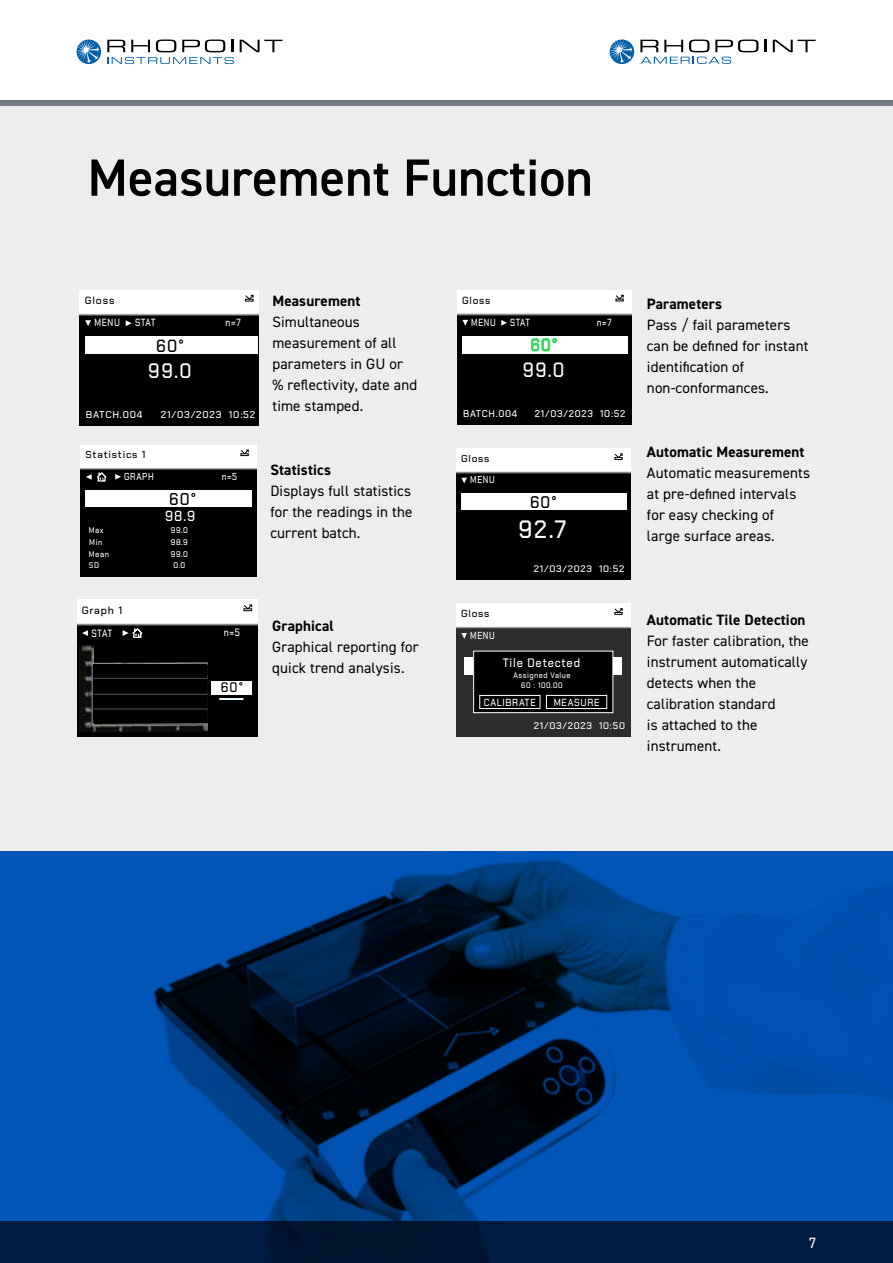
<style>
.page{position:relative;width:893px;height:1263px;background:#fff}
.page>*{position:absolute;margin:0;border:0;box-sizing:border-box;transform-origin:0 0}
.t1{font:600 52.5px "DIN2014";color:#000}
.t2{font:500 25.2px "Chakra Petch";color:#fff;scale:.91 1}
.t3{font:500 21px "Chakra Petch";color:#fff;scale:.91 1}
.t4{font:500 20.7px "Chakra Petch";color:#fff;scale:.88 1}
.t5{font:500 17.7px "Chakra Petch";color:#000;scale:.91 1}
.t6{font:500 17.4px "Chakra Petch";color:#36d85c;scale:.88 1}
.t7{font:500 17.1px "Chakra Petch";color:#000;scale:.91 1}
.t8{font:500 16.95px "Chakra Petch";color:#000;scale:.91 1}
.t9{font:15px/21px "DIN2014";letter-spacing:.01em;color:#000}
.t10{font:700 15px "DIN2014";letter-spacing:.01em;color:#000}
.t11{font:15px "DIN2014";color:#fff}
.t12{font:500 14.55px "Chakra Petch";color:#fff;scale:.91 1}
.t13{font:500 13.95px "Chakra Petch";color:#000;scale:.91 1}
.t14{font:500 12.3px "Chakra Petch";letter-spacing:.08em;color:#fff;scale:.89 1}
.t15{font:500 10.5px "Chakra Petch";letter-spacing:.055em;color:#fff;scale:.82 1}
.t16{font:500 10.5px "Chakra Petch";letter-spacing:.08em;color:#000}
.t17{font:500 10.35px "Chakra Petch";letter-spacing:.065em;color:#fff;scale:.8 1}
.t18{font:500 10.35px "Chakra Petch";letter-spacing:.08em;color:#000}
.t19{font:500 10.2px "Chakra Petch";letter-spacing:.08em;color:#fff;scale:.89 1}
.t20{font:500 10.2px "Chakra Petch";letter-spacing:.08em;color:#000}
.t21{font:500 10.2px "Chakra Petch";letter-spacing:.08em;color:#fff;scale:.81 1}
.t22{font:500 10.05px "Chakra Petch";letter-spacing:.08em;color:#000}
.t23{font:500 10.05px "Chakra Petch";letter-spacing:.08em;color:#fff;scale:.82 1}
.t24{font:500 9.9px "Chakra Petch";letter-spacing:.08em;color:#fff}
.t25{font:500 9.75px "Chakra Petch";letter-spacing:.08em;color:#fff}
.t26{font:500 9.6px "Chakra Petch";letter-spacing:.08em;color:#fff}
.t27{font:500 9.45px "Chakra Petch";letter-spacing:.08em;color:#fff}
.t28{font:500 8.25px/11.7px "Chakra Petch";letter-spacing:.08em;color:#fff;scale:.91 1}
.t29{font:500 7.95px/9.6px "Chakra Petch";letter-spacing:.08em;color:#fff;text-align:center;scale:.89 1}
</style>
<div class="page">
<img style="left:0;top:851px;width:893px;height:370px">
<div style="left:0;top:100px;width:893px;height:6px;background:#747b83"></div>
<svg style="left:240px;top:40px;width:42px;height:12px"></svg>
<svg style="left:107px;top:40px;width:127px;height:24px"></svg>
<svg style="left:77px;top:40px;width:24px;height:24px"></svg>
<svg style="left:77px;top:40px;width:22px;height:23px"></svg>
<svg style="left:764px;top:40px;width:2px;height:12px"></svg>
<svg style="left:773px;top:40px;width:43px;height:12px"></svg>
<svg style="left:610px;top:40px;width:24px;height:24px"></svg>
<svg style="left:610px;top:40px;width:22px;height:23px"></svg>
<svg style="left:640px;top:40px;width:118px;height:24px"></svg>
<svg style="left:0;top:1221px;width:893px;height:42px;background:#00193d"></svg>
<div style="left:0;top:106px;width:893px;height:745px;background:#ededed"></div>
<div style="left:81px;top:445px;width:176px;height:22px;background:#fff"></div>
<div style="left:81px;top:468px;width:176px;height:108px;background:#000"></div>
<div style="left:86px;top:490px;width:166px;height:17px;background:#fff"></div>
<hr style="left:81px;top:467px;width:176px;height:3px;background:#fff">
<svg style="left:240px;top:449px;width:9px;height:7px"></svg>
<svg style="left:115px;top:474px;width:6px;height:6px"></svg>
<svg style="left:86px;top:472px;width:21px;height:10px"></svg>
<div style="left:77px;top:599px;width:181px;height:24px;background:#fff"></div>
<div style="left:77px;top:624px;width:181px;height:113px;background:#000"></div>
<hr style="left:77px;top:623px;width:181px;height:2px;background:#fff">
<svg style="left:243px;top:604px;width:9px;height:7px"></svg>
<svg style="left:82px;top:630px;width:6px;height:6px"></svg>
<svg style="left:123px;top:628px;width:20px;height:10px"></svg>
<img style="left:80px;top:645px;width:127px;height:86px">
<div style="left:211px;top:681px;width:41px;height:13px;background:#fff"></div>
<hr style="left:219px;top:698px;width:24px;height:2px;background:#eaf7ff">
<div style="left:94px;top:643px;width:114px;height:19px;background:#000"></div>
<div style="left:94px;top:664px;width:113px;height:59px;background:#000"></div>
<hr style="left:94px;top:694px;width:113px;height:1px;background:#4b5b4d">
<hr style="left:94px;top:678px;width:113px;height:1px;background:#4b5b4d">
<hr style="left:94px;top:709px;width:113px;height:1px;background:#4b5b4d">
<div style="left:457px;top:290px;width:175px;height:23px;background:#fff"></div>
<div style="left:457px;top:314px;width:175px;height:110px;background:#000"></div>
<div style="left:462px;top:336px;width:165px;height:17px;background:#fff"></div>
<hr style="left:457px;top:313px;width:175px;height:2px;background:#fff">
<svg style="left:615px;top:295px;width:9px;height:6px"></svg>
<svg style="left:462px;top:320px;width:6px;height:6px"></svg>
<svg style="left:531px;top:338px;width:26px;height:14px"></svg>
<svg style="left:501px;top:320px;width:6px;height:6px"></svg>
<div style="left:456px;top:603px;width:175px;height:23px;background:#fff"></div>
<div style="left:456px;top:627px;width:175px;height:109px;background:#2d2d2d"></div>
<hr style="left:456px;top:626px;width:175px;height:2px;background:#fff">
<svg style="left:614px;top:608px;width:9px;height:6px"></svg>
<svg style="left:461px;top:633px;width:6px;height:6px"></svg>
<div style="left:464px;top:657px;width:158px;height:17px;background:#fff"></div>
<div style="left:474px;top:651px;width:139px;height:62px;background:#000"></div>
<div style="left:473px;top:651px;width:140px;height:62px;border:1px solid #fff"></div>
<div style="left:480px;top:695px;width:60px;height:14px;border:1px solid #fff"></div>
<div style="left:546px;top:695px;width:61px;height:14px;border:1px solid #fff"></div>
<div style="left:456px;top:449px;width:175px;height:22px;background:#fff"></div>
<div style="left:456px;top:472px;width:175px;height:107px;background:#000"></div>
<div style="left:461px;top:493px;width:165px;height:17px;background:#fff"></div>
<hr style="left:456px;top:471px;width:175px;height:2px;background:#fff">
<svg style="left:614px;top:453px;width:9px;height:7px"></svg>
<svg style="left:461px;top:478px;width:6px;height:5px"></svg>
<div style="left:80px;top:290px;width:179px;height:23px;background:#fff"></div>
<div style="left:80px;top:314px;width:179px;height:112px;background:#000"></div>
<div style="left:85px;top:337px;width:172px;height:17px;background:#fff"></div>
<hr style="left:80px;top:313px;width:179px;height:3px;background:#fff">
<svg style="left:245px;top:295px;width:9px;height:6px"></svg>
<svg style="left:85px;top:320px;width:6px;height:6px"></svg>
<svg style="left:126px;top:320px;width:6px;height:6px"></svg>
<h1 class="t1" style="left:87px;top:153px;width:507px">Measurement Function</h1>
<p class="t16" style="left:85px;top:294px;width:31px">Gloss</p>
<p class="t15" style="left:94px;top:316px;width:33px">MENU</p>
<p class="t15" style="left:135px;top:316px;width:27px">STAT</p>
<p class="t5" style="left:156px;top:335px;width:32px">60°</p>
<h3 class="t3" style="left:148px;top:359px;width:49px">99.0</h3>
<p class="t15" style="left:226px;top:316px;width:20px">n=7</p>
<p class="t24" style="left:86px;top:409px;width:58px">BATCH.004</p>
<p class="t24" style="left:161px;top:409px;width:96px">21/03/2023 10:52</p>
<p class="t10" style="left:272px;top:294px;width:90px">Measurement</p>
<p class="t9" style="left:272px;top:312px;width:146px">Simultaneous measurement of all parameters in GU or % reflectivity, date and time stamped.</p>
<p class="t18" style="left:462px;top:294px;width:30px">Gloss</p>
<p class="t17" style="left:471px;top:316px;width:32px">MENU</p>
<p class="t17" style="left:510px;top:316px;width:26px">STAT</p>
<p class="t6" style="left:530px;top:335px;width:32px">60°</p>
<h3 class="t4" style="left:523px;top:358px;width:49px">99.0</h3>
<p class="t17" style="left:597px;top:316px;width:20px">n=7</p>
<p class="t25" style="left:463px;top:408px;width:56px">BATCH.004</p>
<p class="t25" style="left:535px;top:408px;width:92px">21/03/2023 10:52</p>
<p class="t10" style="left:647px;top:297px;width:77px">Parameters</p>
<p class="t9" style="left:647px;top:315px;width:163px">Pass / fail parameters can be defined for instant identification of non-conformances.</p>
<p class="t22" style="left:86px;top:449px;width:61px">Statistics 1</p>
<p class="t23" style="left:124px;top:470px;width:38px">GRAPH</p>
<p class="t23" style="left:222px;top:470px;width:20px">n=5</p>
<p class="t12" style="left:165px;top:508px;width:35px">98.9</p>
<p class="t7" style="left:169px;top:489px;width:31px">60°</p>
<p class="t28" style="left:89px;top:525px;width:24px">Max<br>Min<br>Mean<br>SD</p>
<p class="t28" style="left:171px;top:525px;width:20px;text-align:center">99.0<br>98.9<br>99.0<br>0.0</p>
<p class="t10" style="left:270px;top:462px;width:62px">Statistics</p>
<p class="t9" style="left:270px;top:480px;width:143px;text-align:justify">Displays full statistics for the readings in the current batch.</p>
<p class="t22" style="left:461px;top:453px;width:30px">Gloss</p>
<p class="t23" style="left:470px;top:474px;width:31px">MENU</p>
<p class="t8" style="left:530px;top:492px;width:31px">60°</p>
<h2 class="t2" style="left:518px;top:514px;width:54px">92.7</h2>
<p class="t27" style="left:534px;top:563px;width:92px">21/03/2023 10:52</p>
<p class="t10" style="left:647px;top:444px;width:159px">Automatic Measurement</p>
<p class="t9" style="left:647px;top:462px;width:165px">Automatic measurements at pre-defined intervals for easy checking of large surface areas.</p>
<p class="t16" style="left:82px;top:606px;width:42px">Graph 1</p>
<p class="t15" style="left:91px;top:629px;width:27px">STAT</p>
<p class="t15" style="left:224px;top:628px;width:21px">n=5</p>
<p class="t13" style="left:221px;top:682px;width:26px">60°</p>
<p class="t10" style="left:272px;top:618px;width:63px">Graphical</p>
<p class="t9" style="left:272px;top:636px;width:148px">Graphical reporting for quick trend analysis.</p>
<p class="t20" style="left:461px;top:610px;width:30px">Gloss</p>
<p class="t21" style="left:470px;top:631px;width:32px">MENU</p>
<p class="t14" style="left:503px;top:658px;width:88px">Tile Detected</p>
<p class="t29" style="left:513px;top:672px;width:66px">Assigned Value<br>60 : 100.00</p>
<p class="t19" style="left:484px;top:698px;width:60px">CALIBRATE</p>
<p class="t19" style="left:554px;top:698px;width:53px">MEASURE</p>
<p class="t26" style="left:534px;top:722px;width:93px">21/03/2023 10:50</p>
<p class="t10" style="left:647px;top:613px;width:160px">Automatic Tile Detection</p>
<p class="t9" style="left:647px;top:631px;width:163px">For faster calibration, the instrument automatically detects when the calibration standard<br>is attached to the instrument.</p>
<p class="t11" style="left:809px;top:1236px;width:9px">7</p>
</div>
